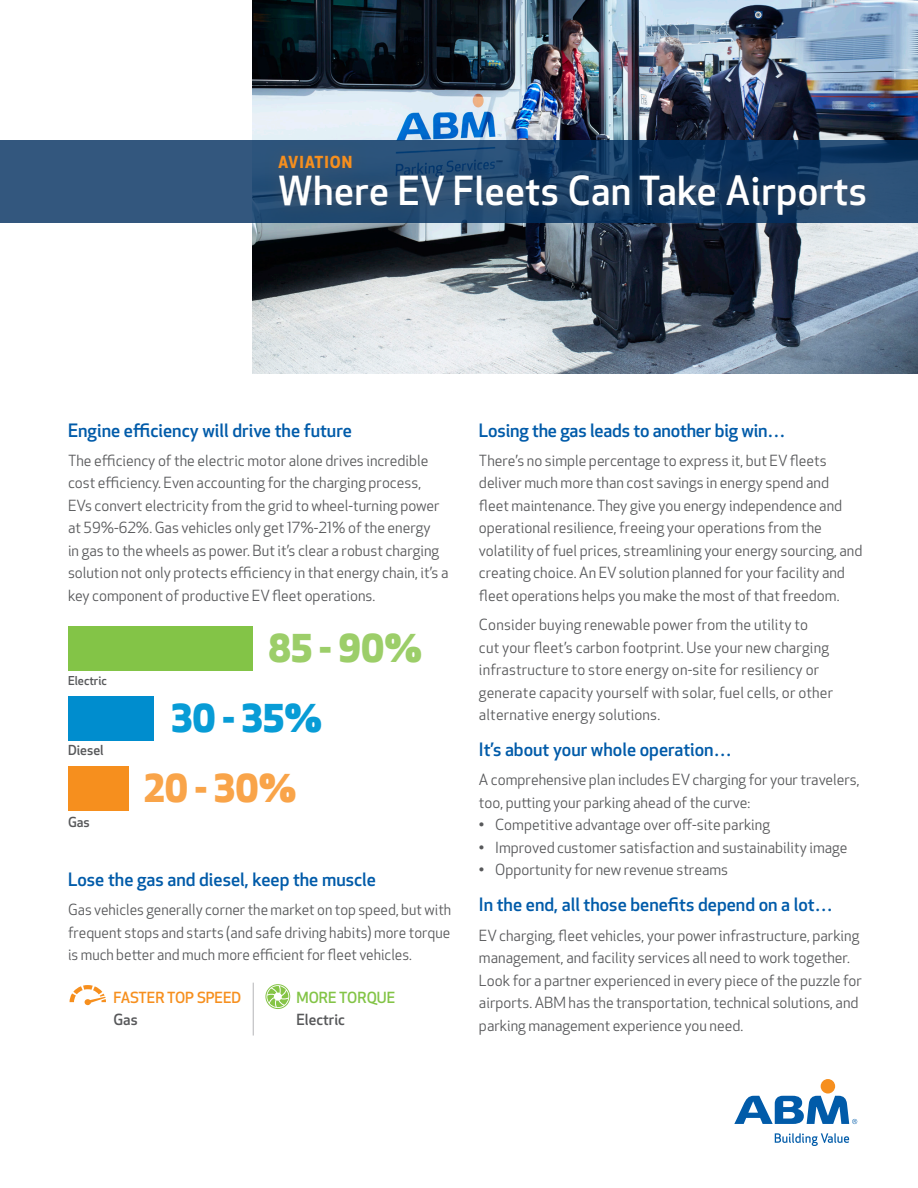
<style>
.page{position:relative;width:918px;height:1188px;background:#fff}
.page>*{position:absolute;margin:0;border:0;box-sizing:border-box;transform-origin:0 0}
.t1{font:500 39.15px "Apex New";letter-spacing:.01em;color:#fff}
.t2{font:800 37.5px "Apex New";color:#9cce69}
.t3{font:800 37.5px "Apex New";color:#089cd6}
.t4{font:800 37.5px "Apex New";color:#f9a449}
.Blue_Header{font:500 18px "Apex New";color:#015ba9}
.Body_Text{font:500 18px "Apex New";color:#015ba9}
.t5{font:700 16.2px "Apex New";letter-spacing:.06em;color:#f68f1e}
.Body_Text-2{font:15px/22.5px "Apex New";color:#57585a}
.Blue_Header-2{font:500 15px "Apex New";color:#f68f1e}
.Body_Text-3{font:500 15px "Apex New";color:#57585a}
.Blue_Header-3{font:500 15px "Apex New";color:#83c447}
.t6{font:500 13.5px "Apex New";color:#57585a}
.t7{font:500 12px "Apex New";color:#57585a}
</style>
<div class="page">
<img style="left:253px;top:0;width:665px;height:374px">
<div style="left:821px;top:1079px;width:14px;height:15px;background:#f68f1e;border-radius:50%"></div>
<svg style="left:775px;top:1133px;width:74px;height:13px"></svg>
<svg style="left:734px;top:1096px;width:123px;height:28px"></svg>
<div style="left:0;top:140px;width:918px;height:82px;background:#33577e"></div>
<div style="left:263px;top:139px;width:618px;height:91px;background:#57585a;opacity:.65"></div>
<div style="left:68px;top:766px;width:60px;height:44px;background:#f68f1e"></div>
<div style="left:68px;top:696px;width:86px;height:44px;background:#008dce"></div>
<div style="left:68px;top:626px;width:185px;height:44px;background:#83c447"></div>
<hr style="left:253px;top:983px;width:1px;height:53px;background:#b4b5b8">
<svg style="left:70px;top:985px;width:36px;height:20px"></svg>
<svg style="left:265px;top:984px;width:25px;height:25px"></svg>
<p class="t5" style="left:278px;top:150px;width:76px">AVIATION</p>
<p class="t1" style="left:278px;top:165px;width:590px">Where EV Fleets Can Take Airports</p>
<p class="Body_Text" style="left:68px;top:418px;width:286px">Engine efficiency will drive the future</p>
<p class="Body_Text-2" style="left:68px;top:449px;width:382px">The efficiency of the electric motor alone drives incredible cost efficiency. Even accounting for the charging process, EVs convert electricity from the grid to wheel-turning power at 59%-62%. Gas vehicles only get 17%-21% of the energy<br>in gas to the wheels as power. But it’s clear a robust charging solution not only protects efficiency in that energy chain, it’s a key component of productive EV fleet operations.</p>
<p class="t7" style="left:68px;top:672px;width:40px">Electric</p>
<p class="t6" style="left:68px;top:741px;width:37px">Diesel</p>
<p class="t6" style="left:68px;top:813px;width:23px">Gas</p>
<p class="t2" style="left:268px;top:622px;width:155px">85 - 90%</p>
<p class="t3" style="left:171px;top:692px;width:152px">30 - 35%</p>
<p class="t4" style="left:144px;top:762px;width:154px">20 - 30%</p>
<p class="Blue_Header" style="left:68px;top:867px;width:310px">Lose the gas and diesel, keep the muscle</p>
<p class="Body_Text-2" style="left:68px;top:898px;width:385px;text-align:justify">Gas vehicles generally corner the market on top speed, but with frequent stops and starts (and safe driving habits) more torque is much better and much more efficient for fleet vehicles.</p>
<p class="Blue_Header-2" style="left:113px;top:987px;width:129px">FASTER TOP SPEED</p>
<p class="Blue_Header-3" style="left:296px;top:987px;width:100px">MORE TORQUE</p>
<p class="Body_Text-3" style="left:113px;top:1010px;width:26px">Gas</p>
<p class="Body_Text-3" style="left:296px;top:1010px;width:50px">Electric</p>
<p class="Blue_Header" style="left:479px;top:418px;width:308px">Losing the gas leads to another big win…</p>
<p class="Body_Text-2" style="left:479px;top:449px;width:385px">There’s no simple percentage to express it, but EV fleets deliver much more than cost savings in energy spend and fleet maintenance. They give you energy independence and operational resilience, freeing your operations from the volatility of fuel prices, streamlining your energy sourcing, and creating choice. An EV solution planned for your facility and fleet operations helps you make the most of that freedom.</p>
<p class="Body_Text-2" style="left:479px;top:613px;width:356px">Consider buying renewable power from the utility to<br>cut your fleet’s carbon footprint. Use your new charging infrastructure to store energy on-site for resiliency or generate capacity yourself with solar, fuel cells, or other alternative energy solutions.</p>
<p class="Blue_Header" style="left:479px;top:737px;width:254px">It’s about your whole operation…</p>
<p class="Body_Text-2" style="left:479px;top:769px;width:382px">A comprehensive plan includes EV charging for your travelers, too, putting your parking ahead of the curve:</p>
<p class="Body_Text-2" style="left:479px;top:814px;width:293px">• Competitive advantage over off-site parking</p>
<p class="Body_Text-2" style="left:479px;top:836px;width:370px">• Improved customer satisfaction and sustainability image</p>
<p class="Body_Text-2" style="left:479px;top:859px;width:251px">• Opportunity for new revenue streams</p>
<p class="Blue_Header" style="left:479px;top:893px;width:355px">In the end, all those benefits depend on a lot…</p>
<p class="Body_Text-2" style="left:479px;top:924px;width:384px">EV charging, fleet vehicles, your power infrastructure, parking management, and facility services all need to work together.<br>Look for a partner experienced in every piece of the puzzle for airports. ABM has the transportation, technical solutions, and parking management experience you need.</p>
</div>
